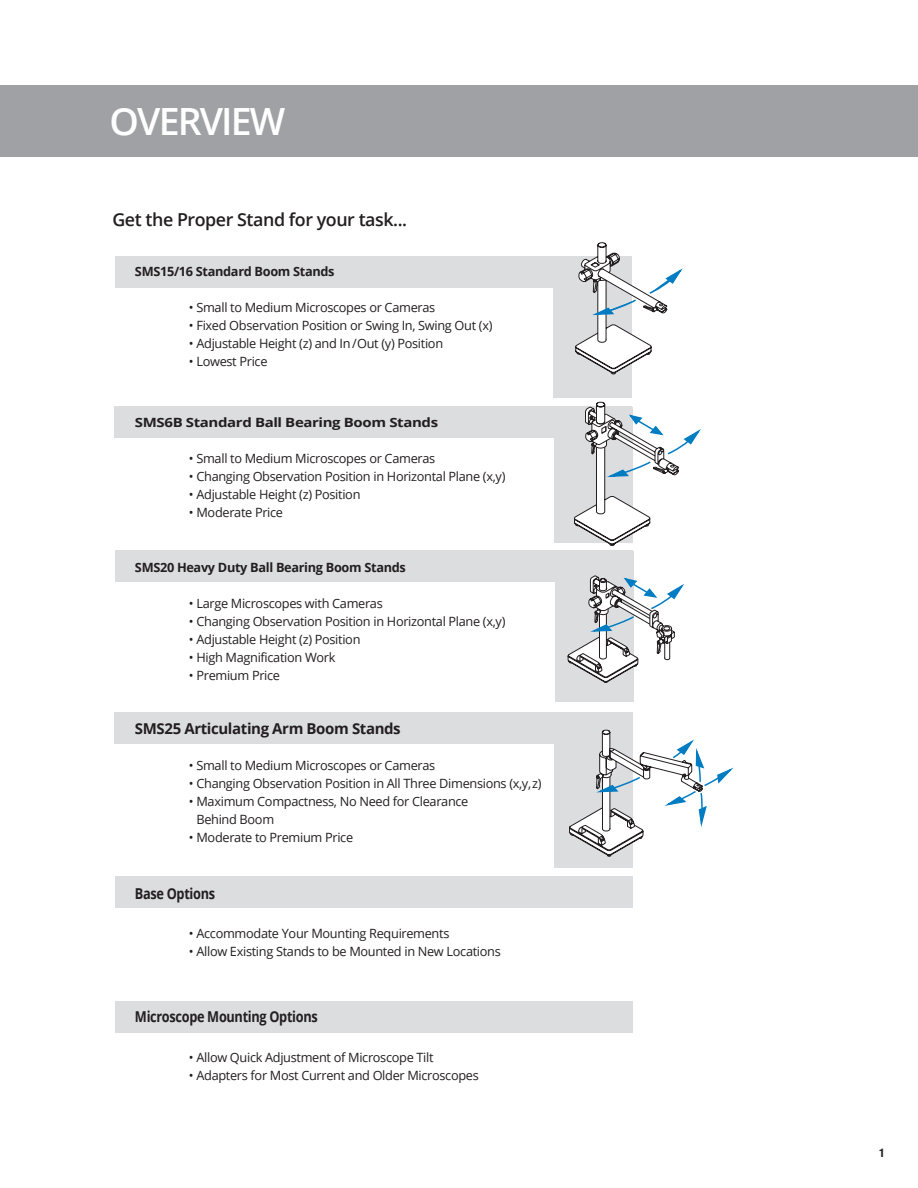
<style>
.page{position:relative;width:918px;height:1188px;background:#fff}
.page>*{position:absolute;margin:0;border:0;box-sizing:border-box;transform-origin:0 0}
.t1{font:600 37.5px "Open Sans";letter-spacing:-.05em;color:#fff}
.t2{font:600 17.85px "Open Sans";letter-spacing:-.025em;color:#231f20}
.t3{font:700 15px "Open Sans";letter-spacing:-.025em;color:#231f20;scale:.85 1}
.t4{font:700 15px "Open Sans";letter-spacing:-.025em;color:#231f20}
.t5{font:12.75px/18px "Open Sans";letter-spacing:-.025em;color:#231f20}
.t6{font:700 12.75px "Open Sans";letter-spacing:-.025em;color:#231f20}
.t7{font:700 12.75px "Open Sans";letter-spacing:-.025em;color:#231f20;scale:1.18 1}
.t8{font:700 condensed 12px "Helvetica Neue";color:#231f20}
</style>
<div class="page">
<div style="left:554px;top:712px;width:79px;height:155px;background:#dcdddf"></div>
<div style="left:555px;top:551px;width:79px;height:151px;background:#dcdddf"></div>
<div style="left:554px;top:407px;width:78px;height:135px;background:#dcdddf"></div>
<div style="left:553px;top:256px;width:78px;height:142px;background:#dcdddf"></div>
<div style="left:115px;top:1001px;width:517px;height:32px;background:#dcdddf"></div>
<div style="left:115px;top:876px;width:517px;height:32px;background:#dcdddf"></div>
<div style="left:114px;top:712px;width:518px;height:32px;background:#dcdddf"></div>
<div style="left:115px;top:550px;width:518px;height:32px;background:#dcdddf"></div>
<div style="left:114px;top:406px;width:518px;height:32px;background:#dcdddf"></div>
<div style="left:115px;top:256px;width:516px;height:32px;background:#dcdddf"></div>
<svg style="left:575px;top:242px;width:108px;height:132px"></svg>
<svg style="left:574px;top:402px;width:127px;height:144px"></svg>
<svg style="left:568px;top:575px;width:116px;height:108px"></svg>
<svg style="left:569px;top:730px;width:164px;height:127px"></svg>
<div style="left:0;top:85px;width:918px;height:72px;background:#a0a1a5"></div>
<h1 class="t1" style="left:110px;top:96px;width:177px">OVERVIEW</h1>
<h2 class="t2" style="left:112px;top:207px;width:296px">Get the Proper Stand for your task...</h2>
<p class="t6" style="left:135px;top:262px;width:201px">SMS15/16 Standard Boom Stands</p>
<p class="t5" style="left:189px;top:298px;width:248px">• Small to Medium Microscopes or Cameras</p>
<p class="t5" style="left:189px;top:316px;width:305px">• Fixed Observation Position or Swing In, Swing Out (x)</p>
<p class="t5" style="left:189px;top:334px;width:256px">• Adjustable Height (z) and In/Out (y) Position</p>
<p class="t5" style="left:189px;top:352px;width:80px">• Lowest Price</p>
<p class="t7" style="left:135px;top:414px;width:258px">SMS6B Standard Ball Bearing Boom Stands</p>
<p class="t5" style="left:189px;top:450px;width:248px">• Small to Medium Microscopes or Cameras</p>
<p class="t5" style="left:189px;top:468px;width:318px">• Changing Observation Position in Horizontal Plane (x,y)</p>
<p class="t5" style="left:189px;top:486px;width:173px">• Adjustable Height (z) Position</p>
<p class="t5" style="left:189px;top:504px;width:96px">• Moderate Price</p>
<p class="t6" style="left:135px;top:558px;width:272px">SMS20 Heavy Duty Ball Bearing Boom Stands</p>
<p class="t5" style="left:189px;top:594px;width:195px">• Large Microscopes with Cameras</p>
<p class="t5" style="left:189px;top:612px;width:318px">• Changing Observation Position in Horizontal Plane (x,y)</p>
<p class="t5" style="left:189px;top:630px;width:173px">• Adjustable Height (z) Position</p>
<p class="t5" style="left:189px;top:648px;width:148px">• High Magnification Work</p>
<p class="t5" style="left:189px;top:666px;width:93px">• Premium Price</p>
<p class="t4" style="left:135px;top:718px;width:267px">SMS25 Articulating Arm Boom Stands</p>
<p class="t5" style="left:189px;top:756px;width:248px">• Small to Medium Microscopes or Cameras</p>
<p class="t5" style="left:189px;top:774px;width:354px">• Changing Observation Position in All Three Dimensions (x,y,z)</p>
<p class="t5" style="left:196px;top:792px;width:274px;text-indent:-7px">• Maximum Compactness, No Need for Clearance<br>Behind Boom</p>
<p class="t5" style="left:189px;top:828px;width:166px">• Moderate to Premium Price</p>
<p class="t3" style="left:135px;top:883px;width:96px">Base Options</p>
<p class="t5" style="left:189px;top:924px;width:262px">• Accommodate Your Mounting Requirements</p>
<p class="t5" style="left:189px;top:942px;width:313px">• Allow Existing Stands to be Mounted in New Locations</p>
<p class="t3" style="left:135px;top:1006px;width:217px">Microscope Mounting Options</p>
<p class="t5" style="left:189px;top:1048px;width:246px">• Allow Quick Adjustment of Microscope Tilt</p>
<p class="t5" style="left:189px;top:1066px;width:291px">• Adapters for Most Current and Older Microscopes</p>
<p class="t8" style="left:879px;top:1143px;width:7px">1</p>
</div>
